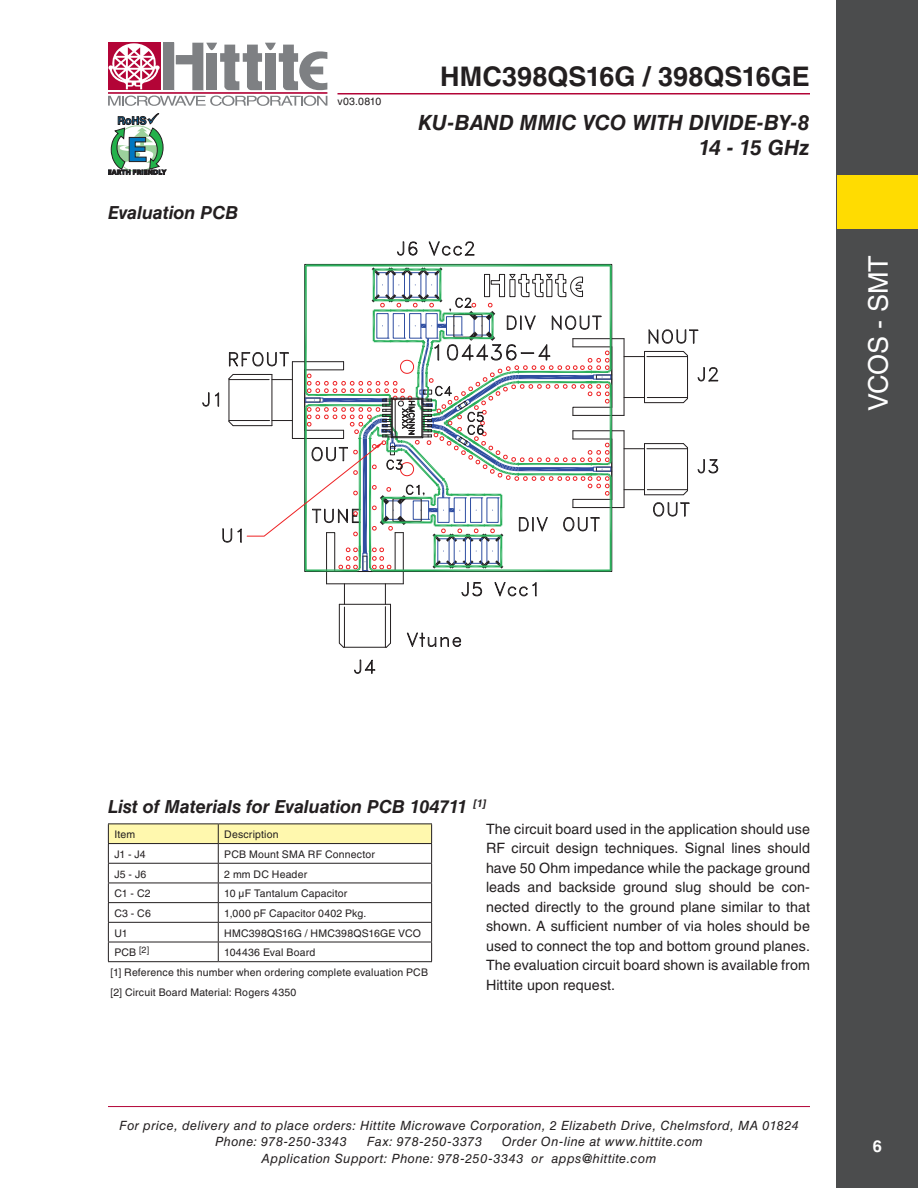
<style>
.page{position:relative;width:918px;height:1188px;background:#fff}
.page>*{position:absolute;margin:0;border:0;box-sizing:border-box;transform-origin:0 0}
.t1{font:700 27px "Helvetica LT Std";color:#231f20}
.t2{font:27px "Helvetica LT Std";letter-spacing:-.01em;color:#fff}
.t3{font:italic 700 21px/25.2px "Helvetica LT Std";color:#231f20;text-align:right}
.t4{font:italic 700 18px "Helvetica LT Std";letter-spacing:-.005em;color:#231f20}
.t5{font:700 16.5px "Helvetica LT Std";color:#fff}
.t6{font:14.25px/19.5px "Helvetica LT Std";letter-spacing:.005em;color:#231f20;text-align:justify}
.t7{font:italic 12.75px/16.5px "Helvetica LT Std";letter-spacing:.035em;color:#231f20}
.t8{font:10.5px/19.6px "Helvetica LT Std";letter-spacing:.015em;color:#231f20}
</style>
<div class="page">
<hr style="left:108px;top:1106px;width:702px;height:1px;background:#b30437">
<div style="left:163px;top:43px;width:11px;height:47px;background:#7e8083"></div>
<div style="left:108px;top:43px;width:52px;height:47px;background:#b30437"></div>
<hr style="left:108px;top:92px;width:219px;height:2px;background:#b30437">
<svg style="left:176px;top:43px;width:151px;height:47px"></svg>
<svg style="left:108px;top:96px;width:219px;height:10px"></svg>
<svg style="left:108px;top:43px;width:52px;height:46px"></svg>
<hr style="left:338px;top:93px;width:472px;height:1px;background:#b30437">
<svg style="left:108px;top:113px;width:58px;height:62px"></svg>
<div style="left:837px;top:0;width:81px;height:1188px;background:#4b4c4d"></div>
<div style="left:837px;top:175px;width:81px;height:54px;background:#ffdc01"></div>
<svg style="left:108px;top:824px;width:324px;height:137px"></svg>
<hr style="left:108px;top:961px;width:110px;height:1px;background:#231f20">
<hr style="left:218px;top:961px;width:214px;height:1px;background:#231f20">
<hr style="left:573px;top:338px;width:51px;height:1px;background:#231f20">
<hr style="left:573px;top:415px;width:51px;height:1px;background:#231f20">
<hr style="left:687px;top:356px;width:1px;height:43px;background:#231f20">
<hr style="left:644px;top:351px;width:1px;height:52px;background:#231f20">
<hr style="left:624px;top:339px;width:1px;height:76px;background:#231f20">
<svg style="left:624px;top:397px;width:64px;height:6px"></svg>
<hr style="left:573px;top:430px;width:51px;height:1px;background:#231f20">
<hr style="left:573px;top:507px;width:51px;height:1px;background:#231f20">
<hr style="left:687px;top:448px;width:1px;height:43px;background:#231f20">
<hr style="left:644px;top:444px;width:1px;height:51px;background:#231f20">
<hr style="left:624px;top:431px;width:1px;height:77px;background:#231f20">
<svg style="left:624px;top:489px;width:64px;height:6px"></svg>
<svg style="left:624px;top:448px;width:20px;height:1px"></svg>
<svg style="left:682px;top:443px;width:6px;height:5px"></svg>
<hr style="left:647px;top:448px;width:41px;height:1px;background:#231f20">
<hr style="left:645px;top:443px;width:38px;height:1px;background:#231f20">
<hr style="left:403px;top:533px;width:1px;height:51px;background:#231f20">
<hr style="left:326px;top:533px;width:1px;height:51px;background:#231f20">
<hr style="left:343px;top:647px;width:43px;height:1px;background:#231f20">
<hr style="left:339px;top:604px;width:52px;height:1px;background:#231f20">
<hr style="left:327px;top:583px;width:76px;height:1px;background:#231f20">
<svg style="left:339px;top:584px;width:6px;height:64px"></svg>
<svg style="left:385px;top:584px;width:1px;height:20px"></svg>
<svg style="left:385px;top:643px;width:6px;height:5px"></svg>
<hr style="left:385px;top:607px;width:1px;height:40px;background:#231f20">
<hr style="left:390px;top:604px;width:1px;height:39px;background:#231f20">
<svg style="left:697px;top:367px;width:21px;height:15px"></svg>
<svg style="left:697px;top:459px;width:21px;height:15px"></svg>
<svg style="left:354px;top:659px;width:22px;height:15px"></svg>
<svg style="left:461px;top:582px;width:22px;height:15px"></svg>
<svg style="left:397px;top:241px;width:21px;height:15px"></svg>
<svg style="left:428px;top:241px;width:47px;height:15px"></svg>
<svg style="left:494px;top:582px;width:43px;height:15px"></svg>
<svg style="left:406px;top:632px;width:56px;height:15px"></svg>
<svg style="left:624px;top:329px;width:75px;height:28px"></svg>
<svg style="left:653px;top:502px;width:37px;height:15px"></svg>
<svg style="left:202px;top:264px;width:410px;height:308px"></svg>
<p class="t4" style="left:108px;top:201px;width:132px">Evaluation PCB</p>
<p class="t8" style="left:338px;top:91px;width:45px">v03.0810</p>
<h1 class="t1" style="left:440px;top:60px;width:371px">HMC398QS16G / 398QS16GE</h1>
<h2 class="t3" style="left:418px;top:109px;width:393px">Ku-Band MMIC VCO with DIVIDE-BY-8<br>14 - 15 GHz</h2>
<h1 class="t2" style="left:863px;top:411px;width:157px;rotate:-90deg">VCOs - SMT</h1>
<p class="t4" style="left:108px;top:795px;width:380px">List of Materials for Evaluation PCB 104711 <sup>[1]</sup></p>
<p class="t8" style="left:114px;top:825px;width:22px">Item</p>
<p class="t8" style="left:224px;top:825px;width:56px">Description</p>
<p class="t8" style="left:114px;top:844px;width:33px">J1 - J4</p>
<p class="t8" style="left:224px;top:844px;width:152px">PCB Mount SMA RF Connector</p>
<p class="t8" style="left:114px;top:864px;width:33px">J5 - J6</p>
<p class="t8" style="left:224px;top:864px;width:84px">2 mm DC Header</p>
<p class="t8" style="left:114px;top:884px;width:38px">C1 - C2</p>
<p class="t8" style="left:224px;top:884px;width:125px">10 µF Tantalum Capacitor</p>
<p class="t8" style="left:114px;top:903px;width:38px">C3 - C6</p>
<p class="t8" style="left:224px;top:903px;width:144px">1,000 pF Capacitor 0402 Pkg.</p>
<p class="t8" style="left:114px;top:923px;width:15px">U1</p>
<p class="t8" style="left:224px;top:923px;width:198px">HMC398QS16G / HMC398QS16GE VCO</p>
<p class="t8" style="left:114px;top:943px;width:36px">PCB <sup>[2]</sup></p>
<p class="t8" style="left:111px;top:943px;width:319px;text-indent:114px">104436 Eval Board<br>[1] Reference this number when ordering complete evaluation PCB [2] Circuit Board Material: Rogers 4350</p>
<p class="t6" style="left:486px;top:819px;width:326px">The circuit board used in the application should use RF circuit design techniques. Signal lines should have 50 Ohm impedance while the package ground leads and backside ground slug should be con&shy;nected directly to the ground plane similar to that shown. A sufficient number of via holes should be used to connect the top and bottom ground planes.<br>The evaluation circuit board shown is available from Hittite upon request.</p>
<p class="t7" style="left:215px;top:1117px;width:585px;text-indent:-96px">For price, delivery and to place orders: Hittite Microwave Corporation, 2 Elizabeth Drive, Chelmsford, MA 01824<br>Phone: 978-250-3343</p>
<p class="t7" style="left:262px;top:1133px;width:443px;text-indent:240px">Order On-line at www.hittite.com<br>Application Support: Phone: 978-250-3343 or apps@hittite.com</p>
<p class="t7" style="left:367px;top:1133px;width:117px">Fax: 978-250-3373</p>
<p class="t5" style="left:873px;top:1136px;width:11px">6</p>
</div>
